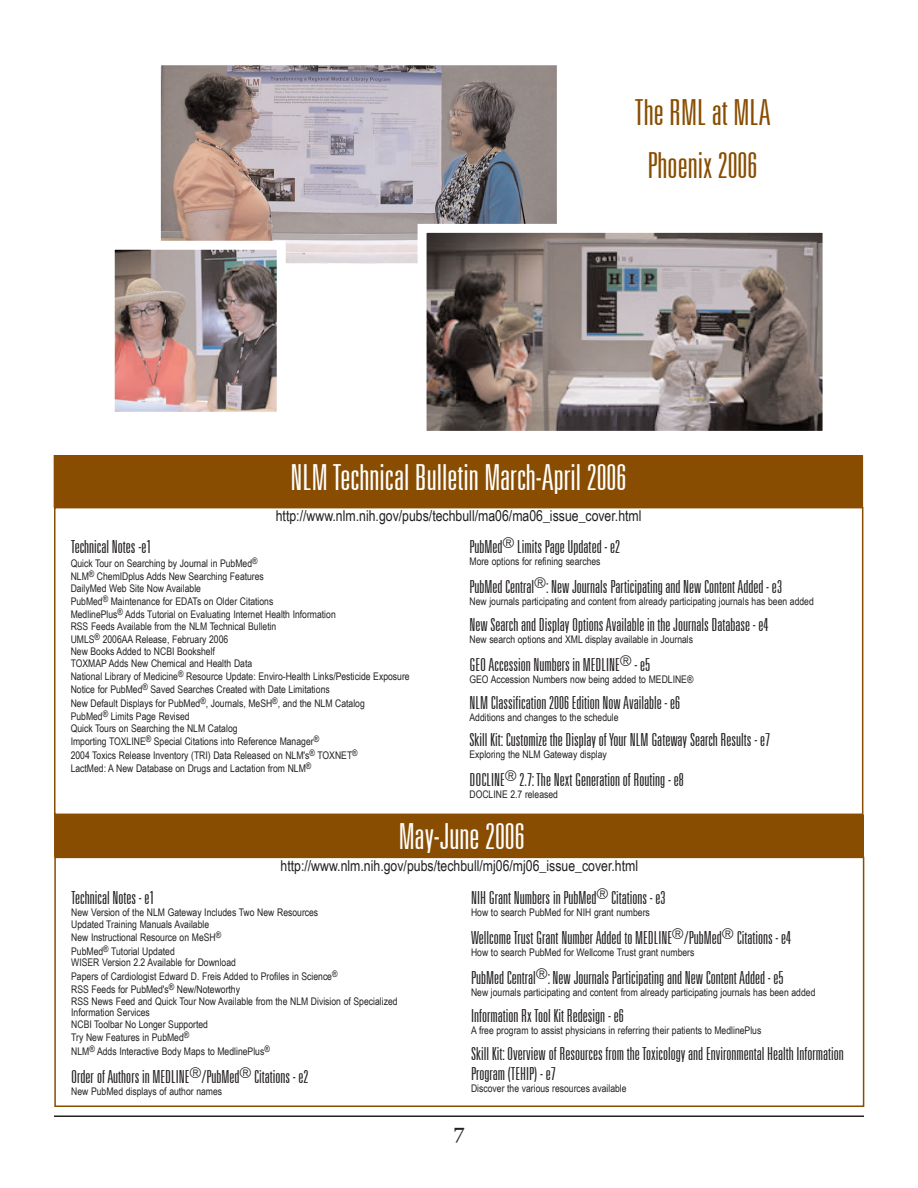
<style>
.page{position:relative;width:918px;height:1188px;background:#fff}
.page>*{position:absolute;margin:0;border:0;box-sizing:border-box;transform-origin:0 0}
.t1{font:300 ultra-condensed 36px "Univers LT";color:#fff}
.t2{font:300 ultra-condensed 36px/52.5px "Univers LT";color:#884d00;text-align:center}
.t3{font:21px "Georgia";color:#231f20}
.t4{font:300 ultra-condensed 18px/20.1px "Univers LT";color:#231f20}
.t5{font:15px "Arial Narrow";color:#231f20}
.t6{font:10.5px/13.5px "Arial Narrow";color:#231f20}
</style>
<div class="page">
<hr style="left:54px;top:1116px;width:810px;height:1px;background:#231f20">
<div style="left:54px;top:857px;width:810px;height:250px;border:2px solid #884d00"></div>
<div style="left:55px;top:815px;width:808px;height:42px;background:#884d00"></div>
<div style="left:54px;top:507px;width:809px;height:308px;border:2px solid #884d00"></div>
<div style="left:54px;top:456px;width:808px;height:51px;background:#884d00"></div>
<div style="left:54px;top:455px;width:809px;height:53px;border:2px solid #884d00"></div>
<img style="left:162px;top:66px;width:394px;height:196px">
<div style="left:152px;top:56px;width:414px;height:216px;border:9px solid #fff"></div>
<img style="left:428px;top:234px;width:394px;height:196px">
<div style="left:418px;top:224px;width:414px;height:216px;border:9px solid #fff"></div>
<img style="left:116px;top:251px;width:160px;height:160px">
<div style="left:106px;top:241px;width:180px;height:180px;border:9px solid #fff"></div>
<h1 class="t2" style="left:634px;top:86px;width:138px">The RML at MLA<br>Phoenix 2006</h1>
<h1 class="t1" style="left:290px;top:458px;width:338px">NLM Technical Bulletin March-April 2006</h1>
<h3 class="t5" style="left:276px;top:507px;width:367px">http://www.nlm.nih.gov/pubs/techbull/ma06/ma06_issue_cover.html</h3>
<h3 class="t4" style="left:71px;top:536px;width:82px">Technical Notes -e1</h3>
<p class="t6" style="left:71px;top:556px;width:195px">Quick Tour on Searching by Journal in PubMed<sup>®<br></sup>NLM<sup>®</sup> ChemIDplus Adds New Searching Features</p>
<p class="t6" style="left:71px;top:581px;width:267px">DailyMed Web Site Now Available<br>PubMed<sup>®</sup> Maintenance for EDATs on Older Citations<br>MedlinePlus<sup>®</sup> Adds Tutorial on Evaluating Internet Health Information</p>
<p class="t6" style="left:71px;top:619px;width:207px">RSS Feeds Available from the NLM Technical Bulletin<br>UMLS<sup>®</sup> 2006AA Release, February 2006</p>
<p class="t6" style="left:71px;top:645px;width:183px;line-height:11.6px">New Books Added to NCBI Bookshelf<br>TOXMAP Adds New Chemical and Health Data</p>
<p class="t6" style="left:71px;top:669px;width:341px">National Library of Medicine<sup>®</sup> Resource Update: Enviro-Health Links/Pesticide Exposure Notice for PubMed<sup>®</sup> Saved Searches Created with Date Limitations<br>New Default Displays for PubMed<sup>®</sup>, Journals, MeSH<sup>®</sup>, and the NLM Catalog<br>PubMed<sup>®</sup> Limits Page Revised</p>
<p class="t6" style="left:71px;top:721px;width:289px">Quick Tours on Searching the NLM Catalog<br>Importing TOXLINE<sup>®</sup> Special Citations into Reference Manager<sup>®<br></sup>2004 Toxics Release Inventory (TRI) Data Released on NLM's<sup>®</sup> TOXNET<sup>® </sup>LactMed: A New Database on Drugs and Lactation from NLM<sup>®</sup></p>
<h3 class="t4" style="left:470px;top:537px;width:152px">PubMed<sup>®</sup> Limits Page Updated - e2</h3>
<p class="t6" style="left:470px;top:555px;width:133px">More options for refining searches</p>
<h3 class="t4" style="left:470px;top:577px;width:314px">PubMed Central<sup>®</sup>: New Journals Participating and New Content Added - e3</h3>
<p class="t6" style="left:470px;top:595px;width:346px">New journals participating and content from already participating journals has been added</p>
<h3 class="t4" style="left:470px;top:614px;width:301px">New Search and Display Options Available in the Journals Database - e4</h3>
<p class="t6" style="left:470px;top:632px;width:225px">New search options and XML display available in Journals</p>
<h3 class="t4" style="left:470px;top:654px;width:182px">GEO Accession Numbers in MEDLINE<sup>®</sup> - e5</h3>
<p class="t6" style="left:470px;top:672px;width:225px">GEO Accession Numbers now being added to MEDLINE®</p>
<h3 class="t4" style="left:470px;top:692px;width:212px">NLM Classification 2006 Edition Now Available - e6</h3>
<p class="t6" style="left:470px;top:710px;width:151px">Additions and changes to the schedule</p>
<h3 class="t4" style="left:470px;top:729px;width:302px">Skill Kit: Customize the Display of Your NLM Gateway Search Results - e7</h3>
<p class="t6" style="left:470px;top:748px;width:139px">Exploring the NLM Gateway display</p>
<h3 class="t4" style="left:470px;top:769px;width:216px">DOCLINE<sup>®</sup> 2.7:The Next Generation of Routing - e8</h3>
<p class="t6" style="left:470px;top:788px;width:90px">DOCLINE 2.7 released</p>
<h1 class="t1" style="left:399px;top:818px;width:128px">May-June 2006</h1>
<h3 class="t5" style="left:281px;top:857px;width:359px">http://www.nlm.nih.gov/pubs/techbull/mj06/mj06_issue_cover.html</h3>
<h3 class="t4" style="left:71px;top:888px;width:85px">Technical Notes - e1</h3>
<p class="t6" style="left:71px;top:907px;width:249px;line-height:11.6px">New Version of the NLM Gateway Includes Two New Resources<br>Updated Training Manuals Available</p>
<p class="t6" style="left:71px;top:931px;width:151px">New Instructional Resource on MeSH<sup>®<br></sup>PubMed<sup>®</sup> Tutorial Updated</p>
<p class="t6" style="left:71px;top:956px;width:268px">WISER Version 2.2 Available for Download<br>Papers of Cardiologist Edward D. Freis Added to Profiles in Science<sup>®<br></sup>RSS Feeds for PubMed's<sup>®</sup> New/Noteworthy</p>
<p class="t6" style="left:71px;top:995px;width:328px;line-height:11.6px">RSS News Feed and Quick Tour Now Available from the NLM Division of Specialized<br>Information Services<br>NCBI Toolbar No Longer Supported</p>
<p class="t6" style="left:71px;top:1031px;width:200px">Try New Features in PubMed<sup>®<br></sup>NLM<sup>®</sup> Adds Interactive Body Maps to MedlinePlus<sup>®</sup></p>
<h3 class="t4" style="left:71px;top:1066px;width:239px">Order of Authors in MEDLINE<sup>®</sup>/PubMed<sup>®</sup> Citations - e2</h3>
<p class="t6" style="left:71px;top:1084px;width:152px">New PubMed displays of author names</p>
<h3 class="t4" style="left:471px;top:888px;width:196px">NIH Grant Numbers in PubMed<sup>®</sup> Citations - e3</h3>
<p class="t6" style="left:471px;top:906px;width:180px">How to search PubMed for NIH grant numbers</p>
<h3 class="t4" style="left:471px;top:928px;width:322px">Wellcome Trust Grant Number Added to MEDLINE<sup>®</sup>/PubMed<sup>®</sup> Citations - e4</h3>
<p class="t6" style="left:471px;top:946px;width:225px">How to search PubMed for Wellcome Trust grant numbers</p>
<h3 class="t4" style="left:471px;top:967px;width:314px">PubMed Central<sup>®</sup>: New Journals Participating and New Content Added - e5</h3>
<p class="t6" style="left:471px;top:986px;width:346px">New journals participating and content from already participating journals has been added</p>
<h3 class="t4" style="left:471px;top:1005px;width:154px">Information Rx Tool Kit Redesign - e6</h3>
<p class="t6" style="left:471px;top:1023px;width:292px">A free program to assist physicians in referring their patients to MedlinePlus</p>
<h3 class="t4" style="left:471px;top:1043px;width:374px">Skill Kit: Overview of Resources from the Toxicology and Environmental Health Information<br>Program (TEHIP) - e7</h3>
<p class="t6" style="left:471px;top:1081px;width:157px">Discover the various resources available</p>
<h2 class="t3" style="left:454px;top:1120px;width:12px">7</h2>
</div>
